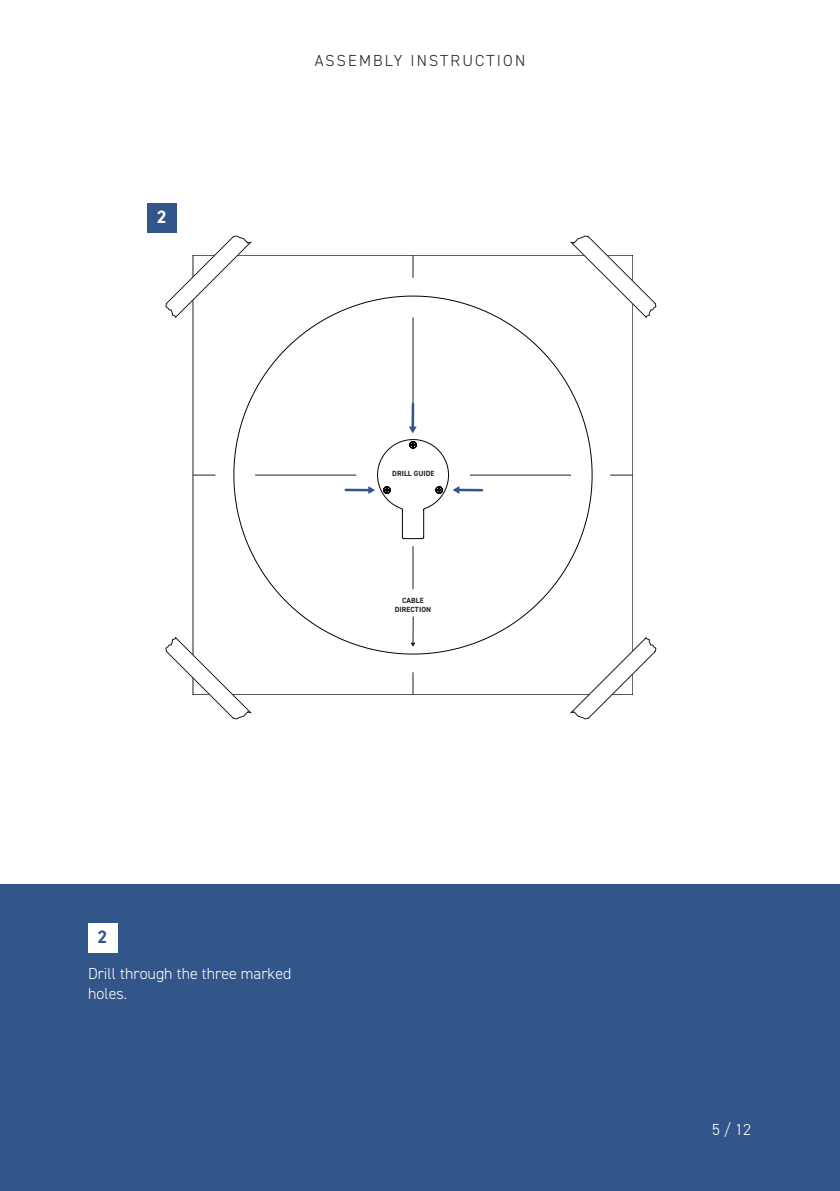
<style>
.page{position:relative;width:840px;height:1191px;background:#fff}
.page>*{position:absolute;margin:0;border:0;box-sizing:border-box;transform-origin:0 0}
.t1{font:700 18px "DIN2014";color:#32568a}
.t2{font:700 18px "DIN2014";color:#fff}
.t3{font:300 16px/19.2px "DIN2014";color:#fff}
.t4{font:300 16px "DIN2014";letter-spacing:.135em;color:#231f20}
.t5{font:700 7.6px/9px "DIN2014";letter-spacing:.01em;color:#231f20;text-align:center}
</style>
<div class="page">
<div style="left:0;top:884px;width:839px;height:307px;background:#32568a"></div>
<svg style="left:233px;top:296px;width:359px;height:358px"></svg>
<svg style="left:412px;top:672px;width:1px;height:22px"></svg>
<svg style="left:412px;top:255px;width:1px;height:23px"></svg>
<svg style="left:610px;top:475px;width:22px;height:1px"></svg>
<svg style="left:193px;top:475px;width:22px;height:1px"></svg>
<hr style="left:255px;top:475px;width:101px;height:1px;background:#231f20">
<hr style="left:469px;top:475px;width:101px;height:1px;background:#231f20">
<hr style="left:412px;top:317px;width:1px;height:101px;background:#231f20">
<hr style="left:412px;top:546px;width:1px;height:43px;background:#231f20">
<svg style="left:411px;top:617px;width:4px;height:29px"></svg>
<div style="left:88px;top:923px;width:29px;height:29px;background:#fff"></div>
<div style="left:147px;top:203px;width:30px;height:29px;background:#32568a"></div>
<svg style="left:570px;top:236px;width:85px;height:81px"></svg>
<svg style="left:165px;top:637px;width:86px;height:82px"></svg>
<svg style="left:165px;top:236px;width:86px;height:81px"></svg>
<svg style="left:570px;top:637px;width:85px;height:82px"></svg>
<hr style="left:411px;top:404px;width:3px;height:23px;background:#32568a">
<svg style="left:408px;top:426px;width:8px;height:7px"></svg>
<hr style="left:458px;top:489px;width:23px;height:2px;background:#32568a">
<svg style="left:452px;top:486px;width:7px;height:8px"></svg>
<hr style="left:345px;top:488px;width:24px;height:3px;background:#32568a">
<svg style="left:368px;top:486px;width:7px;height:8px"></svg>
<p class="t2" style="left:157px;top:205px;width:11px">2</p>
<p class="t4" style="left:314px;top:51px;width:212px">ASSEMBLY INSTRUCTION</p>
<p class="t5" style="left:392px;top:469px;width:44px">DRILL GUIDE</p>
<p class="t5" style="left:394px;top:595px;width:38px">CABLE<br>DIRECTION</p>
<p class="t1" style="left:97px;top:925px;width:11px">2</p>
<p class="t3" style="left:88px;top:964px;width:205px">Drill through the three marked holes.</p>
<p class="t3" style="left:711px;top:1120px;width:40px">5 / 12</p>
</div>
